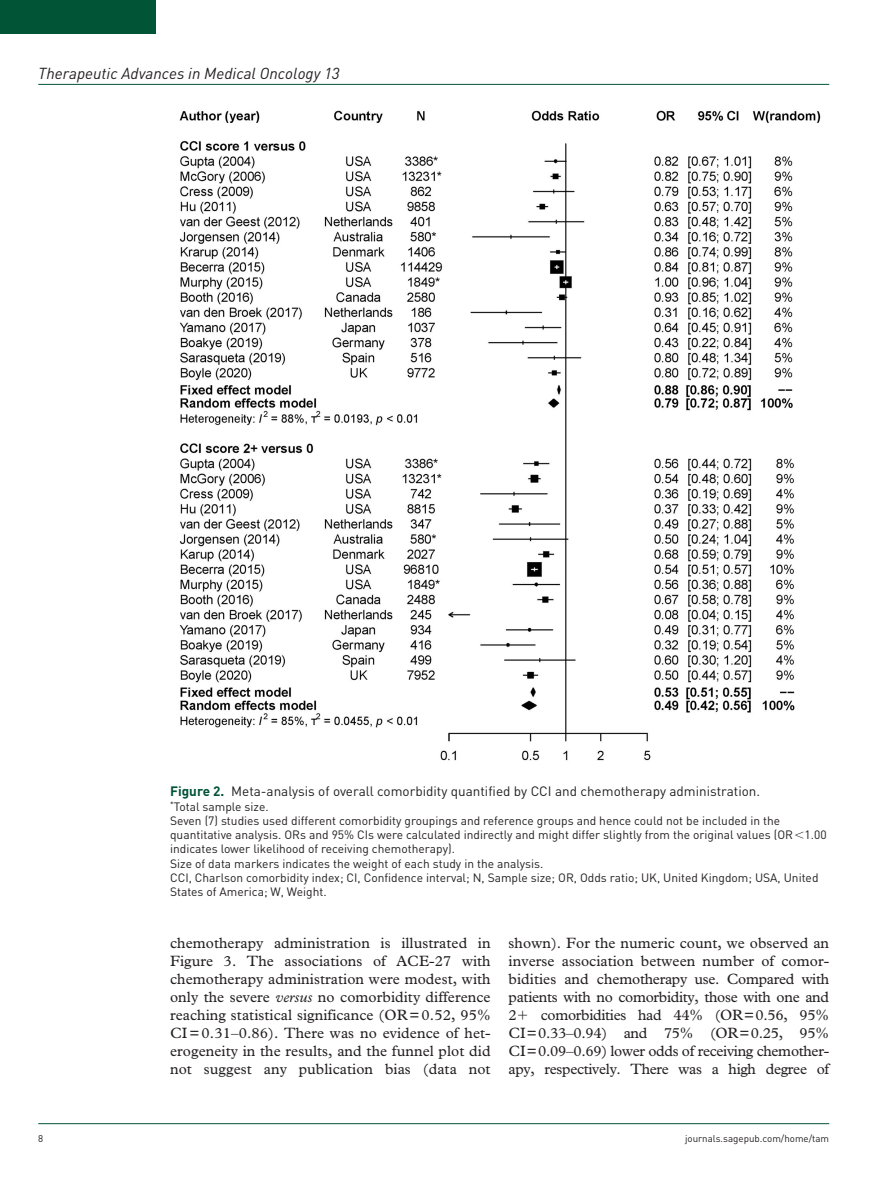
<style>
.page{position:relative;width:893px;height:1191px;background:#fff}
.page>*{position:absolute;margin:0;border:0;box-sizing:border-box;transform-origin:0 0}
.t1{font:italic 15.75px "DIN";color:#231f20}
.t2{font:15px/18px "Plantin Std";letter-spacing:-.02em;color:#231f20;text-align:justify}
.t3{font:13.5px "DIN";color:#231f20}
.t4{font:12px/14.2px "DIN";color:#231f20}
.t5{font:9.75px "DIN";color:#231f20}
.s1{font-weight:700;color:#015436}
.s2{font-style:italic}
</style>
<div class="page">
<hr style="left:38px;top:84px;width:791px;height:1px;background:#015436">
<hr style="left:38px;top:1123px;width:791px;height:1px;background:#015436">
<div style="left:0;top:0;width:155px;height:34px;background:#015436"></div>
<img style="left:179px;top:110px;width:642px;height:651px">
<p class="t1" style="left:38px;top:63px;width:303px">Therapeutic Advances in Medical Oncology 13</p>
<p class="t3" style="left:170px;top:783px;width:592px"><span class="s1">Figure 2.</span> Meta-analysis of overall comorbidity quantified by CCI and chemotherapy administration.</p>
<p class="t4" style="left:170px;top:799px;width:658px"><sup>*</sup>Total sample size.<br>Seven (7) studies used different comorbidity groupings and reference groups and hence could not be included in the quantitative analysis. ORs and 95% CIs were calculated indirectly and might differ slightly from the original values (OR 1.00 indicates lower likelihood of receiving chemotherapy).<br>Size of data markers indicates the weight of each study in the analysis.<br>CCI, Charlson comorbidity index; CI, Confidence interval; N, Sample size; OR, Odds ratio; UK, United Kingdom; USA, United States of America; W, Weight.</p>
<p class="t2" style="left:170px;top:934px;width:322px">chemotherapy administration is illustrated in Figure 3. The associations of ACE-27 with chemotherapy administration were modest, with only the severe <span class="s2">versus</span> no comorbidity difference reaching statistical significance (OR=0.52, 95% CI=0.31–0.86). There was no evidence of het&shy;erogeneity in the results, and the funnel plot did not suggest any publication bias (data not</p>
<p class="t2" style="left:509px;top:934px;width:322px">shown). For the numeric count, we observed an inverse association between number of comor&shy;bidities and chemotherapy use. Compared with patients with no comorbidity, those with one and 2</p>
<p class="t2" style="left:509px;top:1006px;width:322px;text-indent:32px">comorbidities had 44% (OR=0.56, 95% CI=0.33–0.94) and 75% (OR=0.25, 95% CI=0.09–0.69) lower odds of receiving chemother&shy;apy, respectively. There was a high degree of</p>
<p class="t5" style="left:38px;top:1132px;width:7px">8</p>
<p class="t5" style="left:685px;top:1132px;width:146px">journals.sagepub.com/home/tam</p>
</div>
